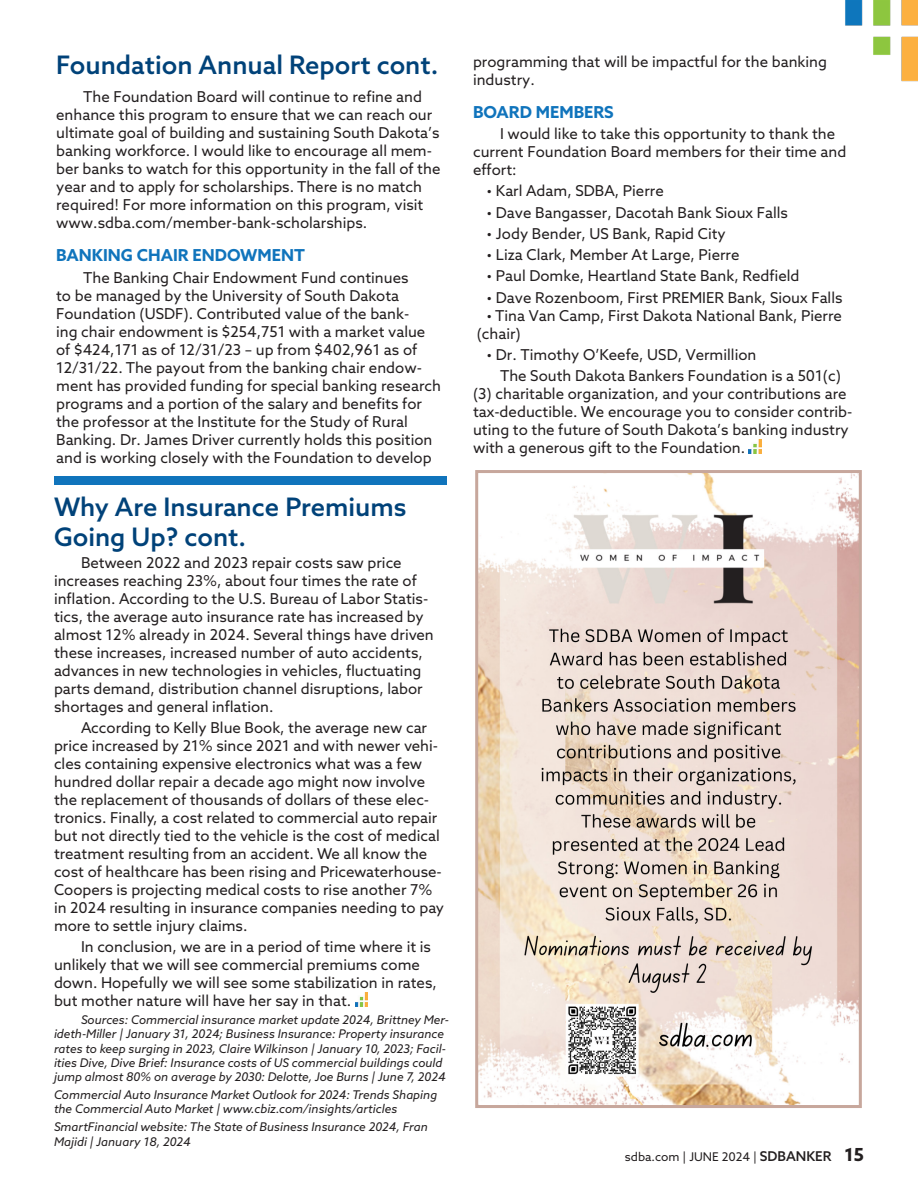
<style>
.page{position:relative;width:918px;height:1188px;background:#fff}
.page>*{position:absolute;margin:0;border:0;box-sizing:border-box;transform-origin:0 0}
.Azo_10_Reg{font:500 25.5px/30.6px "Azo Sans";color:#004279}
.Upcoming_Events_-_MEDIUM_BLUE{font:500 25.5px "Azo Sans";color:#004279}
.Light_Blue_-_small_header{font:700 16.5px "Azo Sans";color:#1074bc}
.Azo_10_Reg-2{font:15px/18px "Azo Sans";color:#231f20}
.Azo_10_Reg-3{font:italic 12px/14.4px "Azo Sans";color:#231f20}
.t1{font:12px "Azo Sans";color:#231f20}
.s1{font-weight:500;font-size:13.5px}
.s2{font-weight:700;font-size:18px}
</style>
<div class="page">
<img style="left:479px;top:474px;width:379px;height:630px">
<div style="left:475px;top:470px;width:387px;height:638px;border:3px solid #c7a79c"></div>
<img style="left:749px;top:439px;width:13px;height:14px">
<img style="left:845px;top:0;width:73px;height:81px">
<img style="left:355px;top:992px;width:13px;height:14px">
<div style="left:54px;top:476px;width:392px;height:9px;background:#1074bc"></div>
<p class="Upcoming_Events_-_MEDIUM_BLUE" style="left:56px;top:48px;width:384px">Foundation Annual Report cont.</p>
<p class="Azo_10_Reg-2" style="left:56px;top:88px;width:386px;text-indent:27px">The Foundation Board will continue to refine and enhance this program to ensure that we can reach our ultimate goal of building and sustaining South Dakota’s banking workforce. I would like to encourage all mem&shy;ber banks to watch for this opportunity in the fall of the year and to apply for scholarships. There is no match required! For more information on this program, visit www.sdba.com/member-bank-scholarships.</p>
<p class="Light_Blue_-_small_header" style="left:56px;top:245px;width:250px">BANKING CHAIR ENDOWMENT</p>
<p class="Azo_10_Reg-2" style="left:56px;top:268px;width:386px;text-indent:27px">The Banking Chair Endowment Fund continues<br>to be managed by the University of South Dakota Foundation (USDF). Contributed value of the bank-<br>ing chair endowment is $254,751 with a market value of $424,171 as of 12/31/23 – up from $402,961 as of 12/31/22. The payout from the banking chair endow&shy;ment has provided funding for special banking research programs and a portion of the salary and benefits for the professor at the Institute for the Study of Rural Banking. Dr. James Driver currently holds this position and is working closely with the Foundation to develop</p>
<p class="Azo_10_Reg" style="left:54px;top:491px;width:354px">Why Are Insurance Premiums<br>Going Up? cont.</p>
<p class="Azo_10_Reg-2" style="left:54px;top:553px;width:381px;text-indent:27px">Between 2022 and 2023 repair costs saw price increases reaching 23%, about four times the rate of inflation. According to the U.S. Bureau of Labor Statis&shy;tics, the average auto insurance rate has increased by almost 12% already in 2024. Several things have driven these increases, increased number of auto accidents, advances in new technologies in vehicles, fluctuating parts demand, distribution channel disruptions, labor shortages and general inflation.</p>
<p class="Azo_10_Reg-2" style="left:54px;top:718px;width:392px;text-indent:27px">According to Kelly Blue Book, the average new car price increased by 21% since 2021 and with newer vehi&shy;cles containing expensive electronics what was a few hundred dollar repair a decade ago might now involve the replacement of thousands of dollars of these elec&shy;tronics. Finally, a cost related to commercial auto repair but not directly tied to the vehicle is the cost of medical treatment resulting from an accident. We all know the cost of healthcare has been rising and Pricewaterhouse-Coopers is projecting medical costs to rise another 7% in 2024 resulting in insurance companies needing to pay more to settle injury claims.</p>
<p class="Azo_10_Reg-2" style="left:54px;top:938px;width:384px;text-indent:27px">In conclusion, we are in a period of time where it is unlikely that we will see commercial premiums come down. Hopefully we will see some stabilization in rates, but mother nature will have her say in that.</p>
<p class="Azo_10_Reg-3" style="left:54px;top:1012px;width:397px;text-indent:27px">Sources: Commercial insurance market update 2024, Brittney Mer&shy;ideth-Miller | January 31, 2024; Business Insurance: Property insurance rates to keep surging in 2023, Claire Wilkinson | January 10, 2023; Facil&shy;ities Dive, Dive Brief: Insurance costs of US commercial buildings could jump almost 80% on average by 2030: Delotte, Joe Burns | June 7, 2024</p>
<p class="Azo_10_Reg-3" style="left:54px;top:1087px;width:385px">Commercial Auto Insurance Market Outlook for 2024: Trends Shaping the Commercial Auto Market | www.cbiz.com/insights/articles</p>
<p class="Azo_10_Reg-3" style="left:54px;top:1119px;width:375px">SmartFinancial website: The State of Business Insurance 2024, Fran<br>Majidi | January 18, 2024</p>
<p class="Azo_10_Reg-2" style="left:473px;top:52px;width:355px">programming that will be impactful for the banking industry.</p>
<p class="Light_Blue_-_small_header" style="left:473px;top:101px;width:142px">BOARD MEMBERS</p>
<p class="Azo_10_Reg-2" style="left:473px;top:125px;width:375px;text-indent:27px">I would like to take this opportunity to thank the current Foundation Board members for their time and effort:</p>
<p class="Azo_10_Reg-2" style="left:487px;top:182px;width:179px">• Karl Adam, SDBA, Pierre</p>
<p class="Azo_10_Reg-2" style="left:487px;top:203px;width:303px">• Dave Bangasser, Dacotah Bank Sioux Falls</p>
<p class="Azo_10_Reg-2" style="left:487px;top:224px;width:241px">• Jody Bender, US Bank, Rapid City</p>
<p class="Azo_10_Reg-2" style="left:487px;top:246px;width:255px">• Liza Clark, Member At Large, Pierre</p>
<p class="Azo_10_Reg-2" style="left:487px;top:267px;width:315px">• Paul Domke, Heartland State Bank, Redfield</p>
<p class="Azo_10_Reg-2" style="left:487px;top:288px;width:358px">• Dave Rozenboom, First PREMIER Bank, Sioux Falls</p>
<p class="Azo_10_Reg-2" style="left:477px;top:306px;width:367px;text-indent:10px">• Tina Van Camp, First Dakota National Bank, Pierre (chair)</p>
<p class="Azo_10_Reg-2" style="left:487px;top:345px;width:271px">• Dr. Timothy O’Keefe, USD, Vermillion</p>
<p class="Azo_10_Reg-2" style="left:473px;top:367px;width:381px;text-indent:27px">The South Dakota Bankers Foundation is a 501(c) (3) charitable organization, and your contributions are tax-deductible. We encourage you to consider contrib&shy;uting to the future of South Dakota’s banking industry with a generous gift to the Foundation.</p>
<p class="t1" style="left:625px;top:1148px;width:241px">sdba.com | JUNE 2024 | <span class="s1">SDBANKER</span> <span class="s2">15</span></p>
</div>
